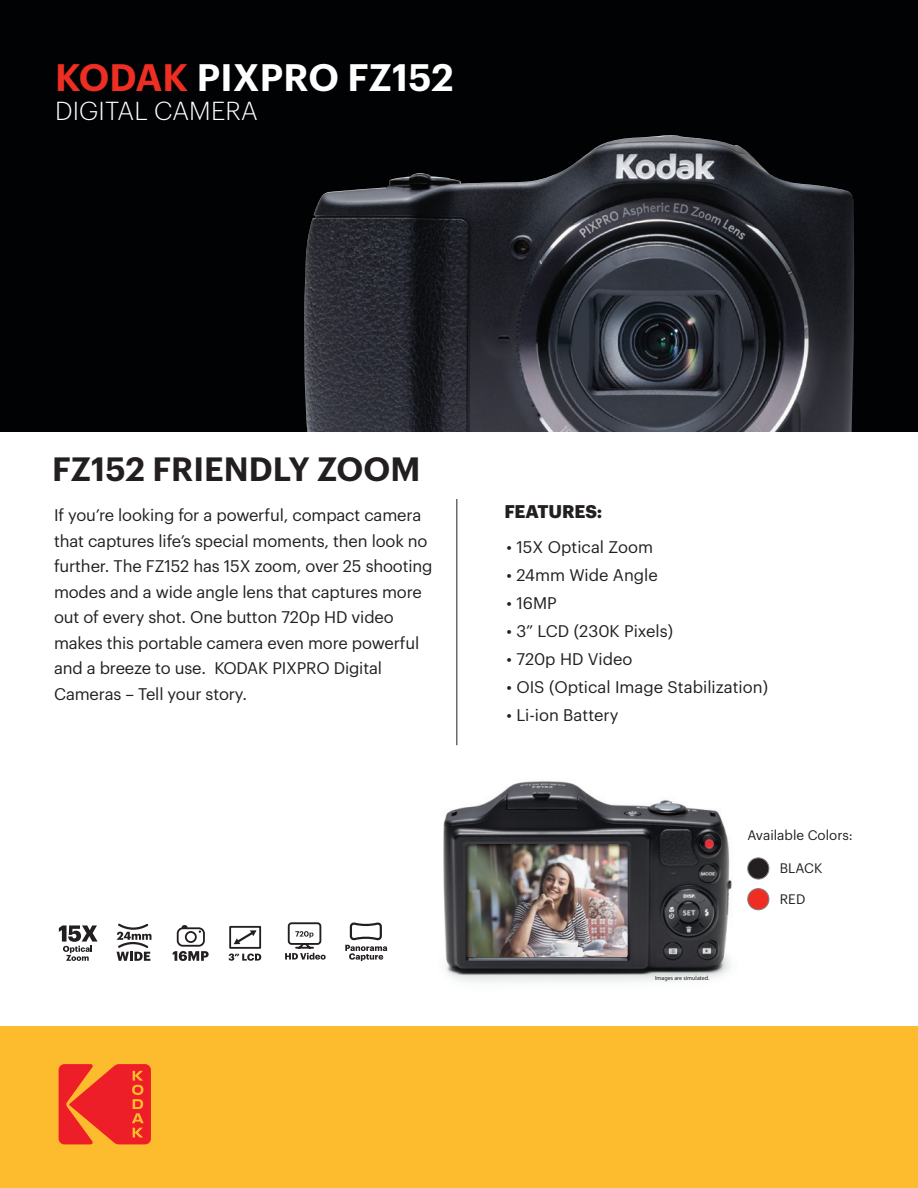
<style>
.page{position:relative;width:918px;height:1188px;background:#fff}
.page>*{position:absolute;margin:0;border:0;box-sizing:border-box;transform-origin:0 0}
.t1{font:600 37.5px "Graphik";letter-spacing:.005em;color:#fff}
.t2{font:600 33px "Graphik";color:#231f20}
.t3{font:300 25.5px "Graphik";letter-spacing:.005em;color:#fff}
.t4{font:700 18px "Graphik";letter-spacing:-.01em;color:#231f20}
.t5{font:16.5px/25.5px "Graphik";letter-spacing:-.01em;color:#231f20}
.t6{font:13.5px "Graphik";color:#231f20}
.t7{font:6px "Myriad Pro";color:#231f20}
.s1{color:#ee2e22}
</style>
<div class="page">
<div style="left:0;top:1026px;width:918px;height:162px;background:#fdbb2e"></div>
<div style="left:0;top:0;width:918px;height:432px;background:#010203"></div>
<svg style="left:59px;top:1064px;width:92px;height:80px"></svg>
<hr style="left:456px;top:499px;width:1px;height:246px;background:#231f20">
<img style="left:443px;top:781px;width:289px;height:202px">
<div style="left:464px;top:842px;width:164px;height:116px;background:#231f20;opacity:.75"></div>
<img style="left:304px;top:135px;width:550px;height:297px">
<div style="left:748px;top:889px;width:21px;height:21px;background:#ee2e22;border-radius:50%"></div>
<div style="left:747px;top:888px;width:22px;height:22px;border:1px solid #808083;border-radius:50%"></div>
<div style="left:748px;top:858px;width:21px;height:21px;background:#231f20;border-radius:50%"></div>
<div style="left:747px;top:858px;width:22px;height:21px;border:1px solid #808083;border-radius:50%"></div>
<div style="left:177px;top:927px;width:28px;height:20px;border:2px solid #231f20;border-radius:5px"></div>
<svg style="left:182px;top:925px;width:6px;height:3px"></svg>
<div style="left:185px;top:931px;width:12px;height:12px;border:2px solid #231f20;border-radius:50%"></div>
<svg style="left:59px;top:925px;width:39px;height:36px"></svg>
<svg style="left:116px;top:923px;width:35px;height:38px"></svg>
<svg style="left:173px;top:951px;width:36px;height:10px"></svg>
<svg style="left:285px;top:922px;width:41px;height:38px"></svg>
<svg style="left:229px;top:954px;width:32px;height:7px"></svg>
<div style="left:229px;top:926px;width:32px;height:23px;border:2px solid #231f20"></div>
<svg style="left:234px;top:930px;width:23px;height:15px"></svg>
<svg style="left:345px;top:922px;width:42px;height:39px"></svg>
<h1 class="t1" style="left:55px;top:49px;width:400px"><span class="s1">KODAK</span> PIXPRO FZ152</h1>
<h3 class="t3" style="left:55px;top:92px;width:204px">DIGITAL CAMERA</h3>
<h2 class="t2" style="left:52px;top:444px;width:370px">FZ152 FRIENDLY ZOOM</h2>
<p class="t5" style="left:54px;top:501px;width:380px">If you’re looking for a powerful, compact camera that captures life’s special moments, then look no further. The FZ152 has 15X zoom, over 25 shooting modes and a wide angle lens that captures more out of every shot. One button 720p HD video makes this portable camera even more powerful and a breeze to use. KODAK PIXPRO Digital Cameras – Tell your story.</p>
<p class="t4" style="left:504px;top:498px;width:99px">FEATURES:</p>
<p class="t5" style="left:507px;top:533px;width:148px">• 15X Optical Zoom</p>
<p class="t5" style="left:507px;top:561px;width:153px">• 24mm Wide Angle</p>
<p class="t5" style="left:507px;top:589px;width:52px">• 16MP</p>
<p class="t5" style="left:507px;top:617px;width:168px">• 3” LCD (230K Pixels)</p>
<p class="t5" style="left:507px;top:645px;width:127px">• 720p HD Video</p>
<p class="t5" style="left:507px;top:673px;width:263px">• OIS (Optical Image Stabilization)</p>
<p class="t5" style="left:507px;top:701px;width:114px">• Li-ion Battery</p>
<p class="t7" style="left:655px;top:974px;width:56px">Images are simulated.</p>
<p class="t6" style="left:747px;top:825px;width:107px">Available Colors:</p>
<p class="t6" style="left:780px;top:858px;width:18px">Black</p>
<p class="t6" style="left:780px;top:889px;width:25px">Red</p>
</div>
